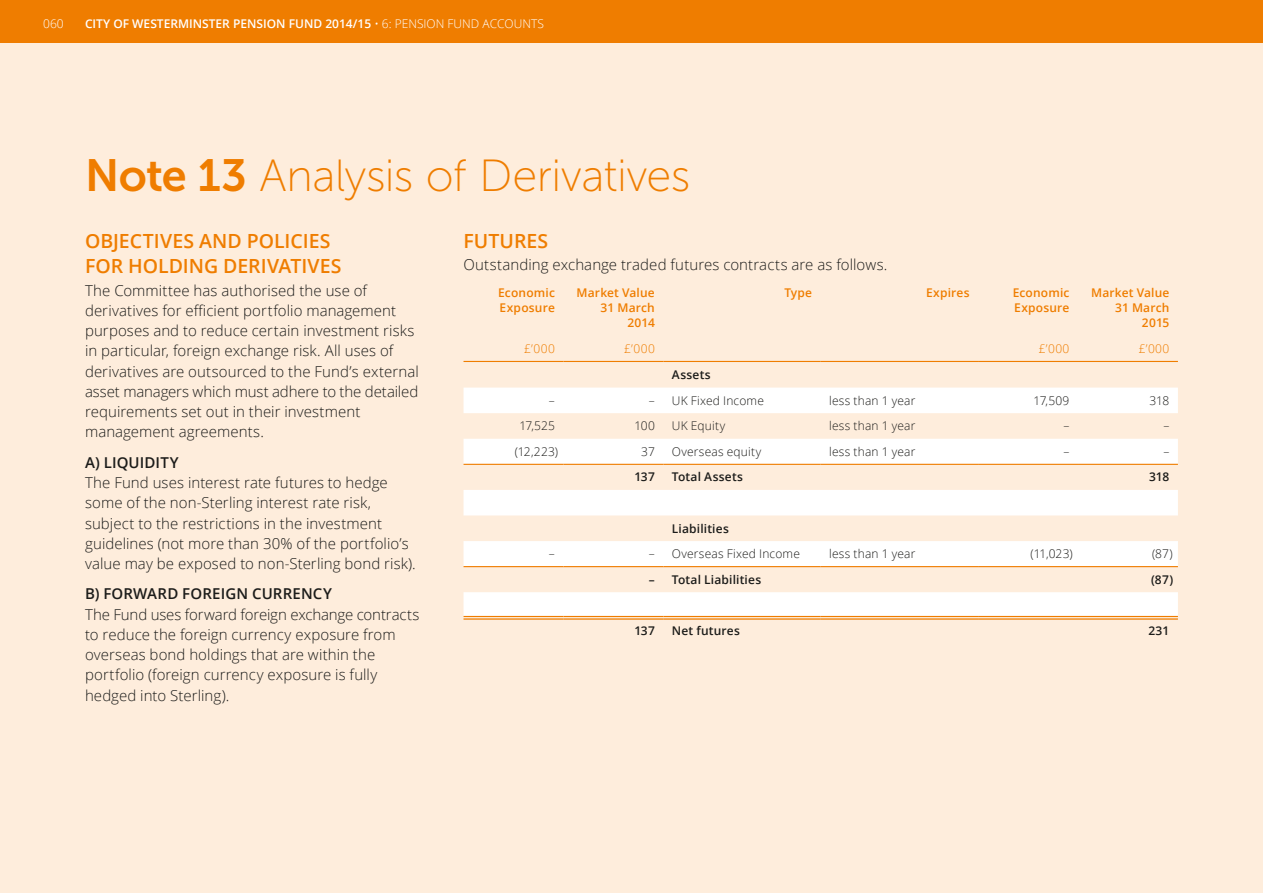
<style>
.page{position:relative;width:1263px;height:893px;background:#feeddc}
.page>*{position:absolute;margin:0;border:0;box-sizing:border-box;transform-origin:0 0}
.WCC_AR2014_Header_NE{font:45px "Museo Sans 100";letter-spacing:-.01em;color:#ef7d00}
.WCC_AR2014_Subhead_0{font:600 19.5px/25.5px "Open Sans";color:#ef7d00}
.WCC_AR2014_General_T{font:300 15px/20.2px "Open Sans";letter-spacing:.005em;color:#1c1c1a}
.WCC_AR2014_Subhead_0-2{font:600 15px "Open Sans";letter-spacing:.01em;color:#1c1c1a}
.WCC_AR2014_Figures{font:300 12px "Open Sans";letter-spacing:.015em;color:#1c1c1a}
.WCC_AR2014_Table_Hea{font:600 12px/15px "Open Sans";letter-spacing:.015em;color:#ef7d00}
.t1{font:600 12px "Open Sans";color:#fff}
.WCC_AR2014_Categorie{font:600 12px "Open Sans";letter-spacing:.015em;color:#1c1c1a}
.WCC_AR2014_Categorie-2{font:300 12px "Open Sans";letter-spacing:.015em;color:#1c1c1a}
.WCC_AR2014_Table_Hea-2{font:300 12px "Open Sans";letter-spacing:.035em;color:#ef7d00}
.WCC_AR2014_Figures-2{font:600 12px "Open Sans";letter-spacing:.005em;color:#1c1c1a}
.WCC_AR2014_Figures_T{font:600 12px "Open Sans";letter-spacing:.015em;color:#1c1c1a}
.t2{font:300 12px "Open Sans";color:#fff}
.s1{font-weight:300}
.s2{font-family:"Museo Sans 700"}
</style>
<div class="page">
<svg style="left:463px;top:388px;width:715px;height:230px;fill:#fff"></svg>
<hr style="left:663px;top:616px;width:158px;height:1px;background:#ef7d00">
<hr style="left:663px;top:618px;width:158px;height:2px;background:#ef7d00">
<hr style="left:821px;top:616px;width:157px;height:1px;background:#ef7d00">
<hr style="left:821px;top:618px;width:157px;height:2px;background:#ef7d00">
<hr style="left:463px;top:616px;width:100px;height:1px;background:#ef7d00">
<hr style="left:463px;top:618px;width:100px;height:2px;background:#ef7d00">
<hr style="left:563px;top:616px;width:100px;height:1px;background:#ef7d00">
<hr style="left:563px;top:618px;width:100px;height:2px;background:#ef7d00">
<hr style="left:978px;top:616px;width:100px;height:1px;background:#ef7d00">
<hr style="left:978px;top:618px;width:100px;height:2px;background:#ef7d00">
<hr style="left:1078px;top:616px;width:100px;height:1px;background:#ef7d00">
<hr style="left:1078px;top:618px;width:100px;height:2px;background:#ef7d00">
<hr style="left:463px;top:464px;width:100px;height:1px;background:#ef7d00">
<hr style="left:563px;top:464px;width:100px;height:1px;background:#ef7d00">
<hr style="left:663px;top:464px;width:158px;height:1px;background:#ef7d00">
<hr style="left:821px;top:464px;width:157px;height:1px;background:#ef7d00">
<hr style="left:978px;top:464px;width:100px;height:1px;background:#ef7d00">
<hr style="left:1078px;top:464px;width:100px;height:1px;background:#ef7d00">
<hr style="left:463px;top:566px;width:100px;height:1px;background:#ef7d00">
<hr style="left:563px;top:566px;width:100px;height:1px;background:#ef7d00">
<hr style="left:663px;top:566px;width:158px;height:1px;background:#ef7d00">
<hr style="left:821px;top:566px;width:157px;height:1px;background:#ef7d00">
<hr style="left:978px;top:566px;width:100px;height:1px;background:#ef7d00">
<hr style="left:1078px;top:566px;width:100px;height:1px;background:#ef7d00">
<hr style="left:463px;top:361px;width:100px;height:1px;background:#ef7d00">
<hr style="left:563px;top:361px;width:100px;height:1px;background:#ef7d00">
<hr style="left:663px;top:361px;width:158px;height:1px;background:#ef7d00">
<hr style="left:821px;top:361px;width:157px;height:1px;background:#ef7d00">
<hr style="left:978px;top:361px;width:100px;height:1px;background:#ef7d00">
<hr style="left:1078px;top:361px;width:100px;height:1px;background:#ef7d00">
<div style="left:0;top:0;width:1263px;height:43px;background:#ef7d00"></div>
<p class="t2" style="left:43px;top:15px;width:22px">060</p>
<p class="t1" style="left:85px;top:15px;width:460px">CITY OF WESTERMINSTER PENSION FUND 2014/15 <span class="s1">• 6: PENSION FUND ACCOUNTS</span></p>
<p class="WCC_AR2014_Header_NE" style="left:85px;top:152px;width:607px"><span class="s2">Note 13</span> Analysis of Derivatives</p>
<p class="WCC_AR2014_Subhead_0" style="left:85px;top:228px;width:258px">OBJECTIVES AND POLICIES<br>FOR HOLDING DERIVATIVES</p>
<p class="WCC_AR2014_General_T" style="left:85px;top:280px;width:335px">The Committee has authorised the use of derivatives for efficient portfolio management purposes and to reduce certain investment risks in particular, foreign exchange risk. All uses of derivatives are outsourced to the Fund’s external asset managers which must adhere to the detailed requirements set out in their investment management agreements.</p>
<p class="WCC_AR2014_Subhead_0-2" style="left:85px;top:452px;width:95px">A) LIQUIDITY</p>
<p class="WCC_AR2014_General_T" style="left:85px;top:472px;width:332px">The Fund uses interest rate futures to hedge some of the non-Sterling interest rate risk, subject to the restrictions in the investment guidelines (not more than 30% of the portfolio’s value may be exposed to non-Sterling bond risk).</p>
<p class="WCC_AR2014_Subhead_0-2" style="left:85px;top:584px;width:248px">B) FORWARD FOREIGN CURRENCY</p>
<p class="WCC_AR2014_General_T" style="left:85px;top:604px;width:336px">The Fund uses forward foreign exchange contracts to reduce the foreign currency exposure from overseas bond holdings that are within the portfolio (foreign currency exposure is fully hedged into Sterling).</p>
<p class="WCC_AR2014_Subhead_0" style="left:463px;top:228px;width:86px">FUTURES</p>
<p class="WCC_AR2014_General_T" style="left:463px;top:254px;width:425px">Outstanding exchange traded futures contracts are as follows.</p>
<p class="WCC_AR2014_Table_Hea" style="left:498px;top:285px;width:58px">Economic<br>Exposure</p>
<p class="WCC_AR2014_Table_Hea" style="left:577px;top:285px;width:80px;text-align:right">Market Value<br>31 March<br>2014</p>
<p class="WCC_AR2014_Table_Hea" style="left:784px;top:285px;width:29px">Type</p>
<p class="WCC_AR2014_Table_Hea" style="left:926px;top:285px;width:45px">Expires</p>
<p class="WCC_AR2014_Table_Hea" style="left:1013px;top:285px;width:58px">Economic<br>Exposure</p>
<p class="WCC_AR2014_Table_Hea" style="left:1091px;top:285px;width:80px;text-align:right">Market Value<br>31 March<br>2015</p>
<p class="WCC_AR2014_Table_Hea-2" style="left:524px;top:340px;width:32px">£’000</p>
<p class="WCC_AR2014_Table_Hea-2" style="left:624px;top:340px;width:32px">£’000</p>
<p class="WCC_AR2014_Table_Hea-2" style="left:1039px;top:340px;width:32px">£’000</p>
<p class="WCC_AR2014_Table_Hea-2" style="left:1139px;top:340px;width:32px">£’000</p>
<p class="WCC_AR2014_Categorie" style="left:672px;top:366px;width:40px">Assets</p>
<p class="WCC_AR2014_Figures" style="left:549px;top:392px;width:7px">–</p>
<p class="WCC_AR2014_Figures" style="left:649px;top:392px;width:7px">–</p>
<p class="WCC_AR2014_Categorie-2" style="left:672px;top:392px;width:94px">UK Fixed Income</p>
<p class="WCC_AR2014_Categorie-2" style="left:829px;top:392px;width:88px">less than 1 year</p>
<p class="WCC_AR2014_Figures" style="left:1033px;top:392px;width:37px">17,509</p>
<p class="WCC_AR2014_Figures" style="left:1149px;top:392px;width:21px">318</p>
<p class="WCC_AR2014_Figures" style="left:519px;top:418px;width:37px">17,525</p>
<p class="WCC_AR2014_Figures" style="left:634px;top:418px;width:22px">100</p>
<p class="WCC_AR2014_Categorie-2" style="left:672px;top:418px;width:55px">UK Equity</p>
<p class="WCC_AR2014_Categorie-2" style="left:829px;top:418px;width:88px">less than 1 year</p>
<p class="WCC_AR2014_Figures" style="left:1063px;top:418px;width:7px">–</p>
<p class="WCC_AR2014_Figures" style="left:1163px;top:418px;width:7px">–</p>
<p class="WCC_AR2014_Figures" style="left:515px;top:443px;width:45px">(12,223)</p>
<p class="WCC_AR2014_Figures" style="left:641px;top:443px;width:15px">37</p>
<p class="WCC_AR2014_Figures" style="left:672px;top:443px;width:91px">Overseas equity</p>
<p class="WCC_AR2014_Figures" style="left:829px;top:443px;width:88px">less than 1 year</p>
<p class="WCC_AR2014_Figures" style="left:1063px;top:443px;width:7px">–</p>
<p class="WCC_AR2014_Figures" style="left:1163px;top:443px;width:7px">–</p>
<p class="WCC_AR2014_Figures-2" style="left:634px;top:469px;width:22px">137</p>
<p class="WCC_AR2014_Categorie" style="left:672px;top:469px;width:73px">Total Assets</p>
<p class="WCC_AR2014_Figures-2" style="left:1149px;top:469px;width:22px">318</p>
<p class="WCC_AR2014_Categorie" style="left:672px;top:520px;width:58px">Liabilities</p>
<p class="WCC_AR2014_Figures" style="left:549px;top:546px;width:7px">–</p>
<p class="WCC_AR2014_Figures" style="left:649px;top:546px;width:7px">–</p>
<p class="WCC_AR2014_Figures" style="left:672px;top:546px;width:130px">Overseas Fixed Income</p>
<p class="WCC_AR2014_Figures" style="left:829px;top:546px;width:88px">less than 1 year</p>
<p class="WCC_AR2014_Figures" style="left:1031px;top:546px;width:44px">(11,023)</p>
<p class="WCC_AR2014_Figures" style="left:1152px;top:546px;width:22px">(87)</p>
<p class="WCC_AR2014_Figures-2" style="left:649px;top:571px;width:7px">–</p>
<p class="WCC_AR2014_Categorie" style="left:672px;top:571px;width:91px">Total Liabilities</p>
<p class="WCC_AR2014_Figures-2" style="left:1151px;top:571px;width:24px">(87)</p>
<p class="WCC_AR2014_Figures_T" style="left:634px;top:622px;width:22px">137</p>
<p class="WCC_AR2014_Categorie" style="left:672px;top:622px;width:70px">Net futures</p>
<p class="WCC_AR2014_Figures_T" style="left:1148px;top:622px;width:23px">231</p>
</div>
